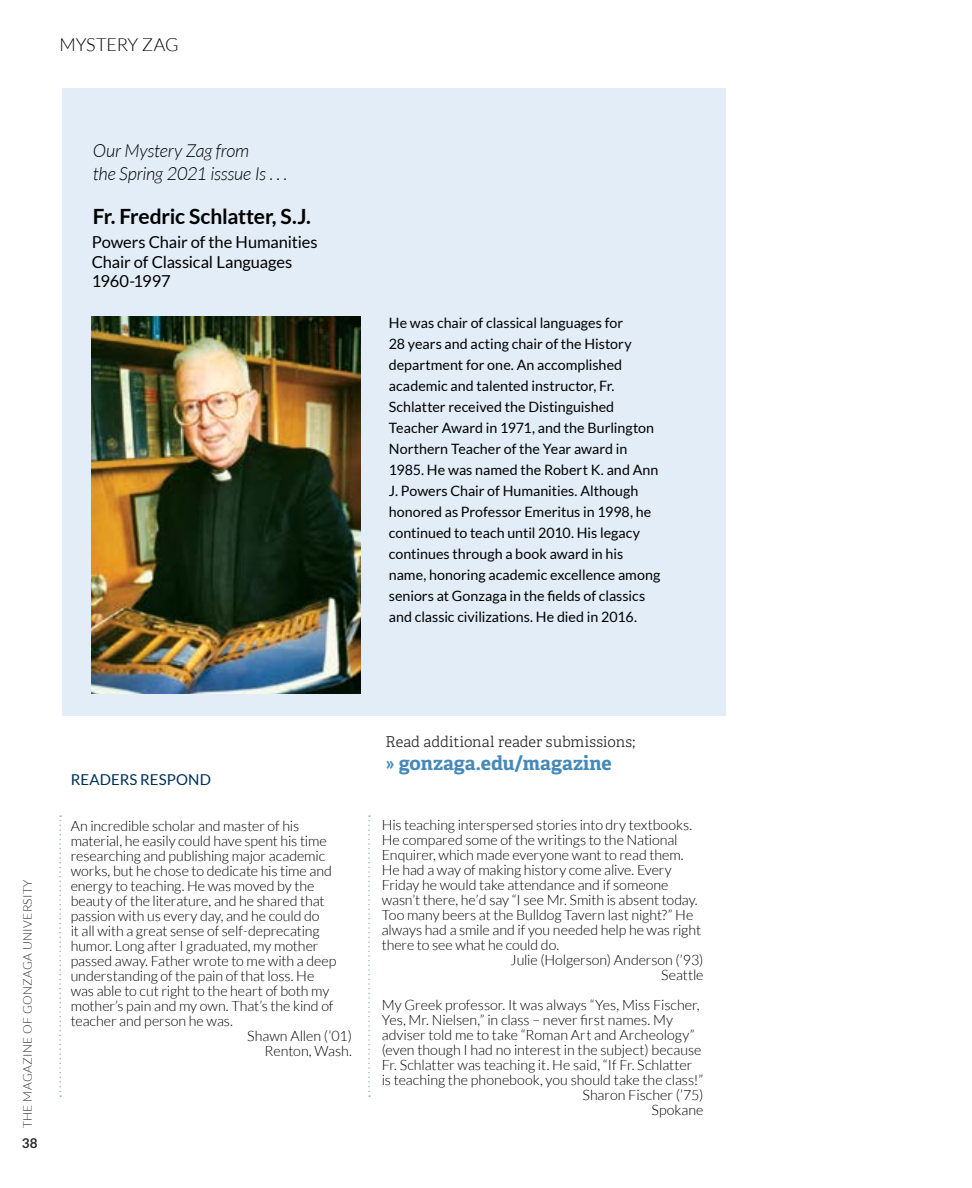
<style>
.page{position:relative;width:972px;height:1188px;background:#fff}
.page>*{position:absolute;margin:0;border:0;box-sizing:border-box;transform-origin:0 0}
.t1{font:700 21px "Lato";letter-spacing:-.01em;color:#000}
.t2{font:700 19.5px "Adelle";color:#4589b9}
.t3{font:italic 300 18px/22.5px "Lato";letter-spacing:-.01em;color:#000}
.t4{font:300 18px "Lato";letter-spacing:-.01em;color:#000}
.t5{font:16.5px/19.5px "Lato";letter-spacing:-.01em;color:#000}
.t6{font:300 15px "Adelle";letter-spacing:-.005em;color:#292829}
.t7{font:15px "Lato";letter-spacing:.005em;color:#003055}
.t8{font:300 14.25px "Lato";letter-spacing:-.005em;color:#000}
.t9{font:14.25px/21px "Lato";color:#000}
.t10{font:700 13.5px "Lato";color:#292829}
.t11{font:300 12px "Lato";letter-spacing:.025em;color:#292829}
.s1{font-family:"Lato"}
</style>
<div class="page">
<div style="left:63px;top:89px;width:663px;height:627px;background:#e2edf8"></div>
<img style="left:92px;top:316px;width:268px;height:377px">
<svg style="left:368px;top:815px;width:2px;height:282px"></svg>
<svg style="left:59px;top:815px;width:2px;height:282px"></svg>
<p class="t4" style="left:59px;top:35px;width:121px">MYSTERY ZAG</p>
<p class="t3" style="left:93px;top:140px;width:196px">Our Mystery Zag from<br>the Spring 2021 isssue Is . . .</p>
<h1 class="t1" style="left:93px;top:205px;width:220px">Fr. Fredric Schlatter, S.J.</h1>
<p class="t5" style="left:92px;top:232px;width:227px">Powers Chair of the Humanities<br>Chair of Classical Languages<br>1960-1997</p>
<p class="t9" style="left:389px;top:312px;width:273px">He was chair of classical languages for<br>28 years and acting chair of the History department for one. An accomplished academic and talented instructor, Fr.<br>Schlatter received the Distinguished Teacher Award in 1971, and the Burlington Northern Teacher of the Year award in 1985. He was named the Robert K. and Ann J. Powers Chair of Humanities. Although honored as Professor Emeritus in 1998, he continued to teach until 2010. His legacy continues through a book award in his name, honoring academic excellence among seniors at Gonzaga in the fields of classics and classic civilizations. He died in 2016.</p>
<p class="t11" style="left:21px;top:1128px;width:250px;rotate:-90deg">THE MAGAZINE OF GONZAGA UNIVERSITY</p>
<p class="t10" style="left:22px;top:1135px;width:17px">38</p>
<p class="t7" style="left:71px;top:772px;width:142px">READERS RESPOND</p>
<p class="t8" style="left:71px;top:818px;width:230px">An incredible scholar and master of his</p>
<p class="t8" style="left:71px;top:833px;width:258px">material, he easily could have spent his time</p>
<p class="t8" style="left:71px;top:848px;width:256px">researching and publishing major academic</p>
<p class="t8" style="left:71px;top:863px;width:263px">works, but he chose to dedicate his time and</p>
<p class="t8" style="left:71px;top:878px;width:245px">energy to teaching. He was moved by the</p>
<p class="t8" style="left:71px;top:893px;width:255px">beauty of the literature, and he shared that</p>
<p class="t8" style="left:71px;top:908px;width:250px">passion with us every day, and he could do</p>
<p class="t8" style="left:71px;top:923px;width:251px">it all with a great sense of self-deprecating</p>
<p class="t8" style="left:71px;top:938px;width:249px">humor. Long after I graduated, my mother</p>
<p class="t8" style="left:71px;top:953px;width:267px">passed away. Father wrote to me with a deep</p>
<p class="t8" style="left:71px;top:968px;width:245px">understanding of the pain of that loss. He</p>
<p class="t8" style="left:71px;top:983px;width:260px">was able to cut right to the heart of both my</p>
<p class="t8" style="left:71px;top:998px;width:264px">mother’s pain and my own. That’s the kind of</p>
<p class="t8" style="left:71px;top:1013px;width:164px">teacher and person he was.</p>
<p class="t8" style="left:247px;top:1028px;width:106px">Shawn Allen (’01)</p>
<p class="t8" style="left:265px;top:1043px;width:89px">Renton, Wash.</p>
<p class="t6" style="left:386px;top:733px;width:251px">Read additional reader submissions;</p>
<h2 class="t2" style="left:386px;top:751px;width:228px"><span class="s1">»</span> gonzaga.edu/magazine</h2>
<p class="t8" style="left:382px;top:818px;width:312px">His teaching interspersed stories into dry textbooks.</p>
<p class="t8" style="left:382px;top:833px;width:297px">He compared some of the writings to the National</p>
<p class="t8" style="left:382px;top:848px;width:303px">Enquirer, which made everyone want to read them.</p>
<p class="t8" style="left:382px;top:863px;width:292px">He had a way of making history come alive. Every</p>
<p class="t8" style="left:382px;top:878px;width:288px">Friday he would take attendance and if someone</p>
<p class="t8" style="left:382px;top:893px;width:318px">wasn’t there, he’d say “I see Mr. Smith is absent today.</p>
<p class="t8" style="left:382px;top:908px;width:313px">Too many beers at the Bulldog Tavern last night?” He</p>
<p class="t8" style="left:382px;top:923px;width:321px">always had a smile and if you needed help he was right</p>
<p class="t8" style="left:382px;top:938px;width:179px">there to see what he could do.</p>
<p class="t8" style="left:510px;top:953px;width:195px">Julie (Holgerson) Anderson (’93)</p>
<p class="t8" style="left:661px;top:968px;width:44px">Seattle</p>
<p class="t8" style="left:382px;top:998px;width:319px">My Greek professor. It was always “Yes, Miss Fischer,</p>
<p class="t8" style="left:382px;top:1013px;width:293px">Yes, Mr. Nielsen,” in class – never first names. My</p>
<p class="t8" style="left:382px;top:1028px;width:314px">adviser told me to take “Roman Art and Archeology”</p>
<p class="t8" style="left:382px;top:1043px;width:321px">(even though I had no interest in the subject) because</p>
<p class="t8" style="left:382px;top:1058px;width:312px">Fr. Schlatter was teaching it. He said, “If Fr. Schlatter</p>
<p class="t8" style="left:382px;top:1073px;width:323px">is teaching the phonebook, you should take the class!”</p>
<p class="t8" style="left:582px;top:1088px;width:123px">Sharon Fischer (’75)</p>
<p class="t8" style="left:651px;top:1103px;width:54px">Spokane</p>
</div>
